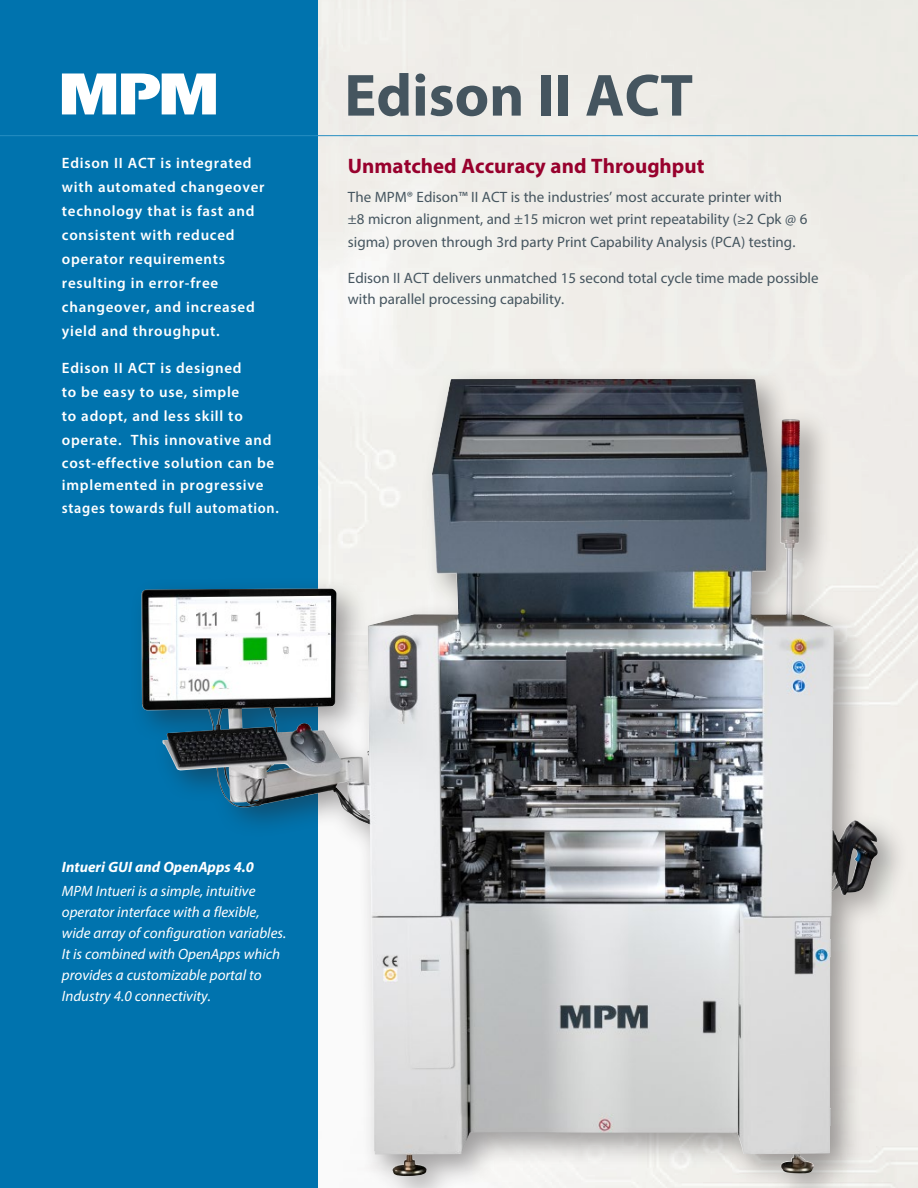
<style>
.page{position:relative;width:918px;height:1188px;background:#fff}
.page>*{position:absolute;margin:0;border:0;box-sizing:border-box;transform-origin:0 0}
.t1{font:700 60px "Myriad Pro";color:#45555f}
.t2{font:700 21px "Myriad Pro";color:#98012d}
.t3{font:600 15px/24px "Myriad Pro";letter-spacing:.05em;color:#fff}
.t4{font:15px/22.5px "Myriad Pro";color:#45555f}
.t5{font:italic 15px/21px "Myriad Pro";color:#fff}
.t6{font:italic 700 15px "Myriad Pro";color:#fff}
</style>
<div class="page">
<div style="left:0;top:0;width:318px;height:1188px;background:#0073ae"></div>
<div style="left:129px;top:367px;width:781px;height:821px;background:#231f20;opacity:.42"></div>
<img style="left:141px;top:379px;width:689px;height:797px">
<svg style="left:62px;top:74px;width:154px;height:40px"></svg>
<hr style="left:0;top:135px;width:918px;height:1px;background:#278ec1">
<p class="t3" style="left:62px;top:151px;width:204px">Edison II ACT is integrated with automated changeover technology that is fast and consistent with reduced operator requirements resulting in error-free changeover, and increased yield and throughput.</p>
<p class="t3" style="left:62px;top:356px;width:211px">Edison II ACT is designed<br>to be easy to use, simple<br>to adopt, and less skill to operate. This innovative and</p>
<p class="t3" style="left:62px;top:451px;width:218px;line-height:22.5px">cost-effective solution can be implemented in progressive stages towards full automation.</p>
<p class="t1" style="left:344px;top:56px;width:350px">Edison II ACT</p>
<p class="t2" style="left:348px;top:152px;width:358px">Unmatched Accuracy and Throughput</p>
<p class="t4" style="left:348px;top:185px;width:461px">The MPM® Edison™ II ACT is the industries’ most accurate printer with<br>±8 micron alignment, and ±15 micron wet print repeatability (≥2 Cpk @ 6 sigma) proven through 3rd party Print Capability Analysis (PCA) testing.</p>
<p class="t4" style="left:348px;top:267px;width:472px;line-height:21px">Edison II ACT delivers unmatched 15 second total cycle time made possible with parallel processing capability.</p>
<p class="t6" style="left:62px;top:857px;width:193px">Intueri GUI and OpenApps 4.0</p>
<p class="t5" style="left:62px;top:880px;width:226px">MPM Intueri is a simple, intuitive operator interface with a flexible, wide array of configuration variables.<br>It is combined with OpenApps which provides a customizable portal to Industry 4.0 connectivity.</p>
</div>
